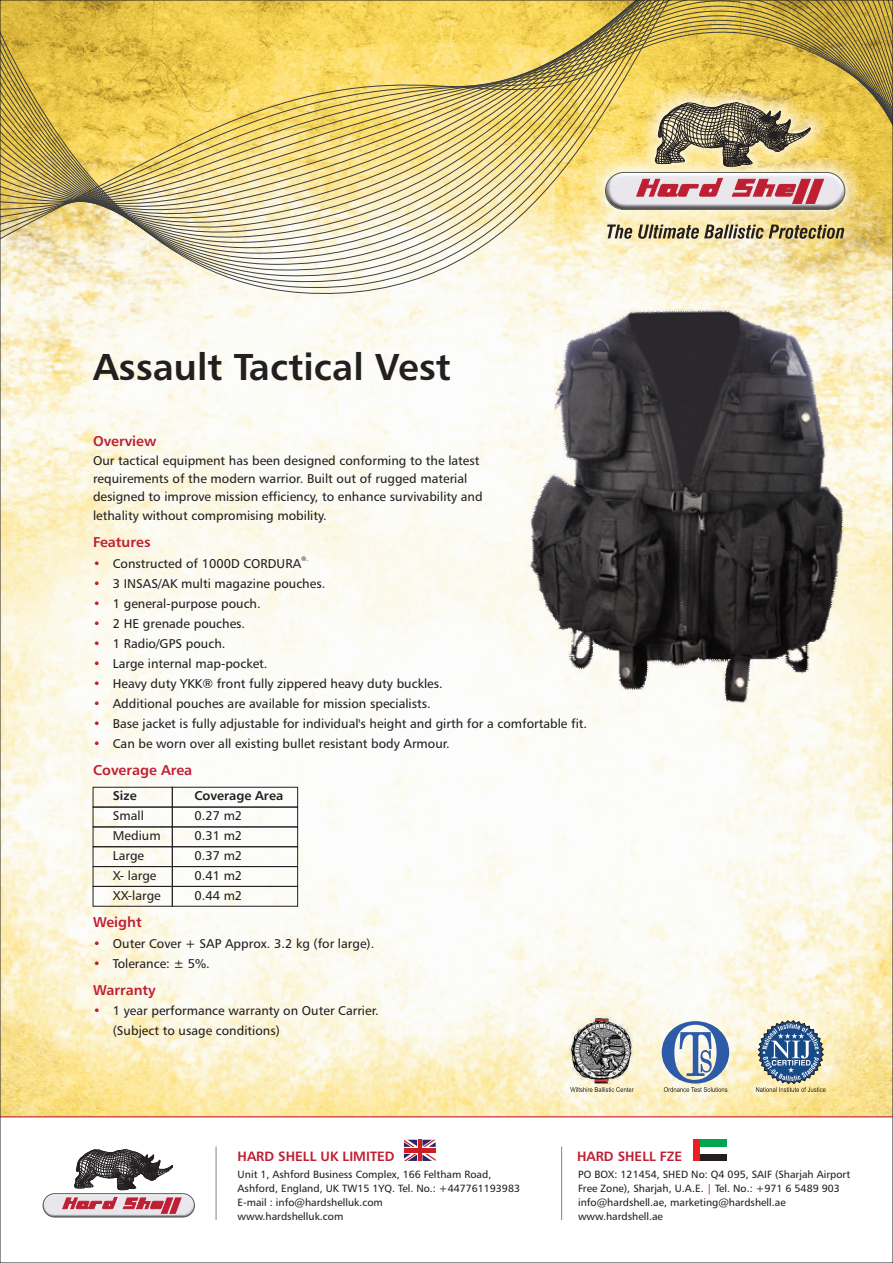
<style>
.page{position:relative;width:893px;height:1263px;background:#fff}
.page>*{position:absolute;margin:0;border:0;box-sizing:border-box;transform-origin:0 0}
.t1{font:37.5px "Humanist 777 BT Roman B,Bold";color:#231f20}
.t2{font:14.25px "Humanist 777 BT Roman B,Bold";color:#be1f33}
.t3{font:13.5px "Humanist 777 BT Roman B,Bold";color:#be1f33}
.t4{font:12.75px/20px "Humanist 777 BT Roman B";color:#231f20}
.t5{font:12.75px "Humanist 777 BT Roman B,Bold";color:#231f20}
.t6{font:12.75px/20px "Humanist 777 BT Roman B";color:#be1f33;text-align:justify}
.t7{font:10.5px/14px "Humanist 777 BT Roman B";color:#231f20}
.t8{font:10.5px "Humanist 777 BT Roman B";color:#be1f33}
.t9{font:6.3px "Humanist 777 BT Roman B";color:#231f20}
</style>
<div class="page">
<img style="left:2px;top:308px;width:889px;height:808px">
<hr style="left:0;top:1116px;width:893px;height:1px;background:#be1f33">
<hr style="left:216px;top:1146px;width:1px;height:74px;background:#808285">
<svg style="left:74px;top:1149px;width:99px;height:41px"></svg>
<img style="left:43px;top:1194px;width:151px;height:23px;border-radius:12px">
<div style="left:43px;top:1193px;width:152px;height:24px;border:1px solid #57585a;border-radius:12px"></div>
<svg style="left:63px;top:1197px;width:118px;height:16px;background:#d38592"></svg>
<hr style="left:561px;top:1146px;width:1px;height:74px;background:#808285">
<svg style="left:404px;top:1147px;width:32px;height:7px"></svg>
<hr style="left:404px;top:1148px;width:32px;height:4px;background:#cb1f26">
<hr style="left:418px;top:1140px;width:3px;height:21px;background:#cb1f26">
<svg style="left:404px;top:1154px;width:32px;height:7px"></svg>
<svg style="left:404px;top:1140px;width:32px;height:7px"></svg>
<div style="left:693px;top:1140px;width:7px;height:21px;background:#ee1d23"></div>
<div style="left:700px;top:1154px;width:26px;height:7px;background:#231f20"></div>
<div style="left:700px;top:1140px;width:26px;height:7px;background:#00a54f"></div>
<svg style="left:2px;top:2px;width:889px;height:306px;background:#dfca84"></svg>
<img style="left:503px;top:301px;width:368px;height:401px">
<img style="left:569px;top:1015px;width:66px;height:68px">
<svg style="left:570px;top:1087px;width:64px;height:5px"></svg>
<svg style="left:662px;top:1021px;width:67px;height:71px;background:#a1b1c3"></svg>
<svg style="left:756px;top:1020px;width:70px;height:72px;background:#8a9ba5"></svg>
<div style="left:93px;top:807px;width:80px;height:20px;border:1px solid #231f20"></div>
<div style="left:93px;top:826px;width:80px;height:21px;border:1px solid #231f20"></div>
<div style="left:93px;top:846px;width:80px;height:21px;border:1px solid #231f20"></div>
<div style="left:93px;top:866px;width:80px;height:21px;border:1px solid #231f20"></div>
<div style="left:93px;top:886px;width:80px;height:21px;border:1px solid #231f20"></div>
<div style="left:172px;top:807px;width:126px;height:20px;border:1px solid #231f20"></div>
<div style="left:172px;top:826px;width:126px;height:21px;border:1px solid #231f20"></div>
<div style="left:172px;top:846px;width:126px;height:21px;border:1px solid #231f20"></div>
<div style="left:172px;top:866px;width:126px;height:21px;border:1px solid #231f20"></div>
<div style="left:172px;top:886px;width:126px;height:21px;border:1px solid #231f20"></div>
<div style="left:93px;top:787px;width:80px;height:20px;border:1px solid #231f20"></div>
<div style="left:172px;top:787px;width:126px;height:20px;border:1px solid #231f20"></div>
<h1 class="t1" style="left:93px;top:352px;width:359px">Assault Tactical Vest</h1>
<p class="t2" style="left:93px;top:435px;width:65px">Overview</p>
<p class="t4" style="left:93px;top:452px;width:391px;line-height:18.5px">Our tactical equipment has been designed conforming to the latest requirements of the modern warrior. Built out of rugged material designed to improve mission efficiency, to enhance survivability and lethality without compromising mobility.</p>
<p class="t9" style="left:301px;top:557px;width:9px">®.</p>
<p class="t4" style="left:113px;top:554px;width:476px">Constructed of 1000D CORDURA<br>3 INSAS/AK multi magazine pouches.<br>1 general-purpose pouch.<br>2 HE grenade pouches.<br>1 Radio/GPS pouch.<br>Large internal map-pocket.<br>Heavy duty YKK® front fully zippered heavy duty buckles.<br>Additional pouches are available for mission specialists.<br>Base jacket is fully adjustable for individual's height and girth for a comfortable fit.<br>Can be worn over all existing bullet resistant body Armour.</p>
<p class="t2" style="left:93px;top:536px;width:59px">Features</p>
<p class="t6" style="left:93px;top:554px;width:9px">• • • • • • • • • •</p>
<p class="t2" style="left:93px;top:764px;width:101px">Coverage Area</p>
<p class="t5" style="left:113px;top:790px;width:25px">Size</p>
<p class="t5" style="left:194px;top:790px;width:90px">Coverage Area</p>
<p class="t4" style="left:113px;top:807px;width:33px">Small</p>
<p class="t4" style="left:194px;top:807px;width:49px">0.27 m2</p>
<p class="t4" style="left:113px;top:827px;width:49px">Medium</p>
<p class="t4" style="left:194px;top:827px;width:49px">0.31 m2</p>
<p class="t4" style="left:113px;top:847px;width:33px">Large</p>
<p class="t4" style="left:194px;top:847px;width:49px">0.37 m2</p>
<p class="t4" style="left:113px;top:867px;width:45px">X- large</p>
<p class="t4" style="left:194px;top:867px;width:49px">0.41 m2</p>
<p class="t4" style="left:113px;top:887px;width:49px">XX-large</p>
<p class="t4" style="left:194px;top:887px;width:49px">0.44 m2</p>
<p class="t4" style="left:113px;top:934px;width:263px">Outer Cover + SAP Approx. 3.2 kg (for large).<br>Tolerance: ± 5%.</p>
<p class="t4" style="left:113px;top:1002px;width:267px">1 year performance warranty on Outer Carrier. (Subject to usage conditions)</p>
<p class="t2" style="left:93px;top:916px;width:50px">Weight</p>
<p class="t6" style="left:93px;top:934px;width:9px">• •</p>
<p class="t2" style="left:93px;top:984px;width:64px">Warranty</p>
<p class="t6" style="left:93px;top:1002px;width:9px">•</p>
<p class="t3" style="left:238px;top:1150px;width:158px">HARD SHELL UK LIMITED</p>
<p class="t7" style="left:238px;top:1168px;width:284px">Unit 1, Ashford Business Complex, 166 Feltham Road, Ashford, England, UK TW15 1YQ. Tel. No.: +447761193983<br>E-mail : info@hardshelluk.com<br>www.hardshelluk.com</p>
<p class="t3" style="left:577px;top:1150px;width:107px">HARD SHELL FZE</p>
<p class="t7" style="left:578px;top:1168px;width:274px">PO BOX: 121454, SHED No: Q4 095, SAIF (Sharjah Airport Free Zone), Sharjah, U.A.E. Tel. No.: +971 6 5489 903 info@hardshell.ae, marketing@hardshell.ae www.hardshell.ae</p>
<p class="t8" style="left:707px;top:1184px;width:7px">|</p>
</div>
